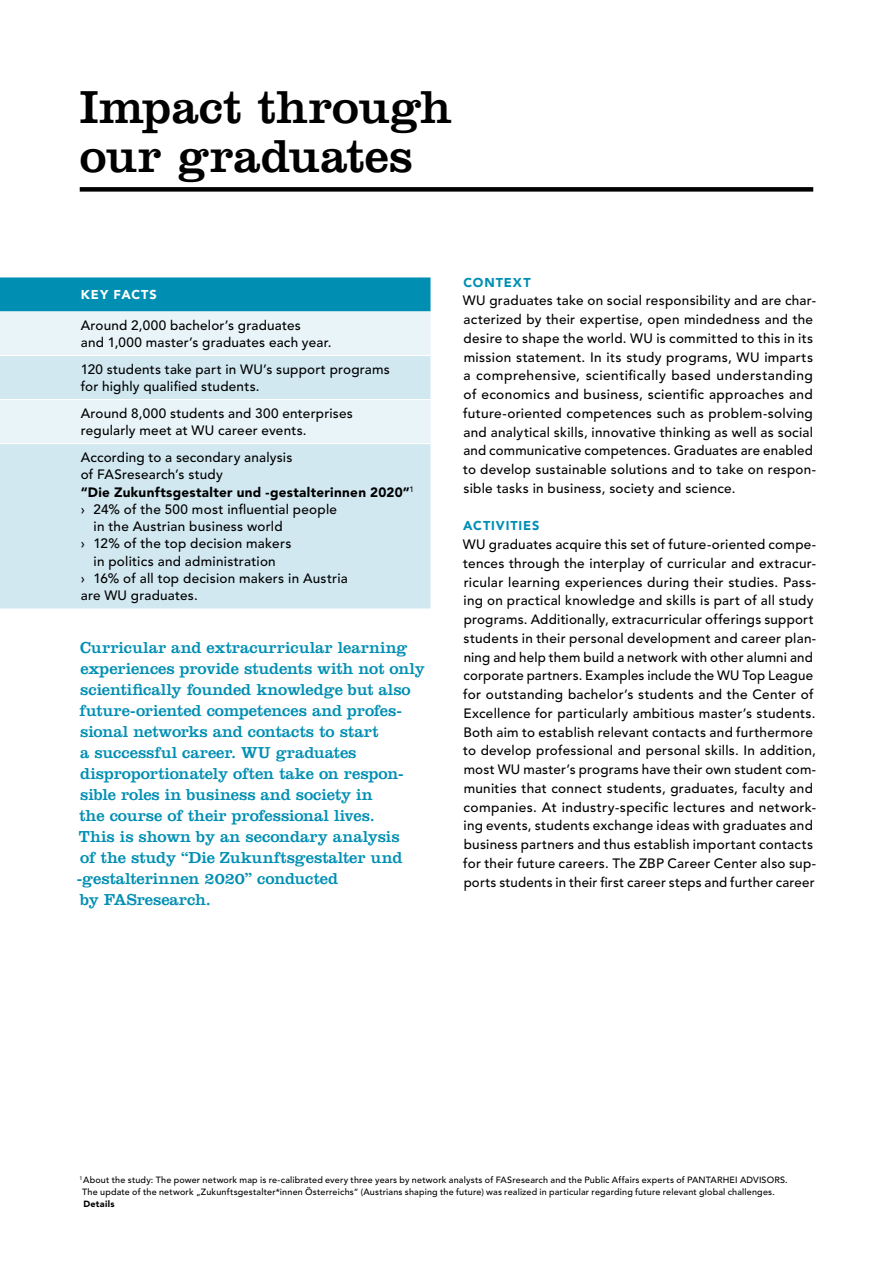
<style>
.page{position:relative;width:893px;height:1263px;background:#fff}
.page>*{position:absolute;margin:0;border:0;box-sizing:border-box;transform-origin:0 0}
.WU17_Headline_A4{font:48px/48.8px "Clarendon LT Std";color:#000}
.Impact-Zitat{font:16.5px/21px "Clarendon LT Std";letter-spacing:-.005em;color:#008fb3}
.WU17_Copy_EN{font:500 13.5px/18.8px "Avenir LT Std";letter-spacing:.02em;color:#000}
.WU17_Tab_Copy_7_5_EN{font:500 13.5px/17.2px "Avenir LT Std";letter-spacing:.015em;color:#000}
.WU17_Zwiti_1__Versal{font:900 12.75px "Avenir LT Std";letter-spacing:.07em;color:#008fb3}
.WU17_Tab_Headline_EN{font:900 12.75px "Avenir LT Std";letter-spacing:.08em;color:#fff}
.WU17_Fußnote_EN{font:500 9px/12px "Avenir LT Std";letter-spacing:.02em;color:#000}
.s1{font-weight:900}
</style>
<div class="page">
<div style="left:0;top:277px;width:431px;height:34px;background:#008fb3"></div>
<div style="left:0;top:311px;width:431px;height:44px;background:#e8f4f8"></div>
<svg style="left:0;top:356px;width:431px;height:252px;background:#d5eaf2"></svg>
<hr style="left:0;top:399px;width:81px;height:1px;background:#fff">
<hr style="left:81px;top:399px;width:350px;height:1px;background:#fff">
<hr style="left:0;top:443px;width:81px;height:1px;background:#fff">
<hr style="left:81px;top:443px;width:350px;height:1px;background:#fff">
<div style="left:80px;top:187px;width:733px;height:5px;background:#000"></div>
<p class="WU17_Headline_A4" style="left:80px;top:83px;width:374px">Impact through our graduates</p>
<p class="WU17_Tab_Headline_EN" style="left:81px;top:287px;width:78px">KEY FACTS</p>
<p class="WU17_Tab_Copy_7_5_EN" style="left:81px;top:317px;width:252px">Around 2,000 bachelor’s graduates<br>and 1,000 master’s graduates each year.</p>
<p class="WU17_Tab_Copy_7_5_EN" style="left:81px;top:361px;width:311px">120 students take part in WU’s support programs for highly qualified students.</p>
<p class="WU17_Tab_Copy_7_5_EN" style="left:81px;top:405px;width:273px">Around 8,000 students and 300 enterprises regularly meet at WU career events.</p>
<p class="WU17_Tab_Copy_7_5_EN" style="left:81px;top:449px;width:335px">According to a secondary analysis<br>of FASresearch’s study<br><span class="s1">“Die Zukunftsgestalter und -gestalterinnen 2020”</span><sup>1</sup></p>
<p class="WU17_Copy_EN" style="left:94px;top:501px;width:245px;line-height:17.2px;text-indent:-13px">› 24% of the 500 most influential people in the Austrian business world</p>
<p class="WU17_Copy_EN" style="left:81px;top:535px;width:212px;line-height:17.2px;text-align:center">› 12% of the top decision makers in politics and administration</p>
<p class="WU17_Copy_EN" style="left:81px;top:569px;width:268px">› 16% of all top decision makers in Austria</p>
<p class="WU17_Tab_Copy_7_5_EN" style="left:81px;top:587px;width:119px">are WU graduates.</p>
<p class="Impact-Zitat" style="left:77px;top:637px;width:349px">Curricular and extracurricular learning experiences provide students with not only scientifically founded knowledge but also future-oriented competences and profes&shy;sional networks and contacts to start<br>a successful career. WU graduates disproportionately often take on respon&shy;sible roles in business and society in<br>the course of their professional lives.<br>This is shown by an secondary analysis<br>of the study “Die Zukunftsgestalter und -gestalterinnen 2020” conducted<br>by FASresearch.</p>
<p class="WU17_Zwiti_1__Versal" style="left:464px;top:274px;width:69px">CONTEXT</p>
<p class="WU17_Copy_EN" style="left:463px;top:292px;width:355px">WU graduates take on social responsibility and are char&shy;acterized by their expertise, open mindedness and the desire to shape the world. WU is committed to this in its mission statement. In its study programs, WU imparts a comprehensive, scientifically based understanding of economics and business, scientific approaches and future-oriented competences such as problem-solving and analytical skills, innovative thinking as well as social and communicative competences. Graduates are enabled to develop sustainable solutions and to take on respon&shy;sible tasks in business, society and science.</p>
<p class="WU17_Zwiti_1__Versal" style="left:463px;top:518px;width:78px">ACTIVITIES</p>
<p class="WU17_Copy_EN" style="left:463px;top:535px;width:355px">WU graduates acquire this set of future-oriented compe&shy;tences through the interplay of curricular and extracur&shy;ricular learning experiences during their studies. Pass&shy;ing on practical knowledge and skills is part of all study programs. Additionally, extracurricular offerings support students in their personal development and career plan&shy;ning and help them build a network with other alumni and corporate partners. Examples include the WU Top League for outstanding bachelor’s students and the Center of Excellence for particularly ambitious master’s students.<br>Both aim to establish relevant contacts and furthermore to develop professional and personal skills. In addition, most WU master’s programs have their own student com&shy;munities that connect students, graduates, faculty and companies. At industry-specific lectures and network&shy;ing events, students exchange ideas with graduates and business partners and thus establish important contacts for their future careers. The ZBP Career Center also sup&shy;ports students in their first career steps and further career</p>
<p class="WU17_Fußnote_EN" style="left:82px;top:1174px;width:707px;text-indent:-3px"><sup>1</sup>About the study: The power network map is re-calibrated every three years by network analysts of FASresearch and the Public Affairs experts of PANTARHEI ADVISORS.<br>The update of the network „Zukunftsgestalter*innen Österreichs“ (Austrians shaping the future) was realized in particular regarding future relevant global challenges.<br><span class="s1">Details</span></p>
</div>
